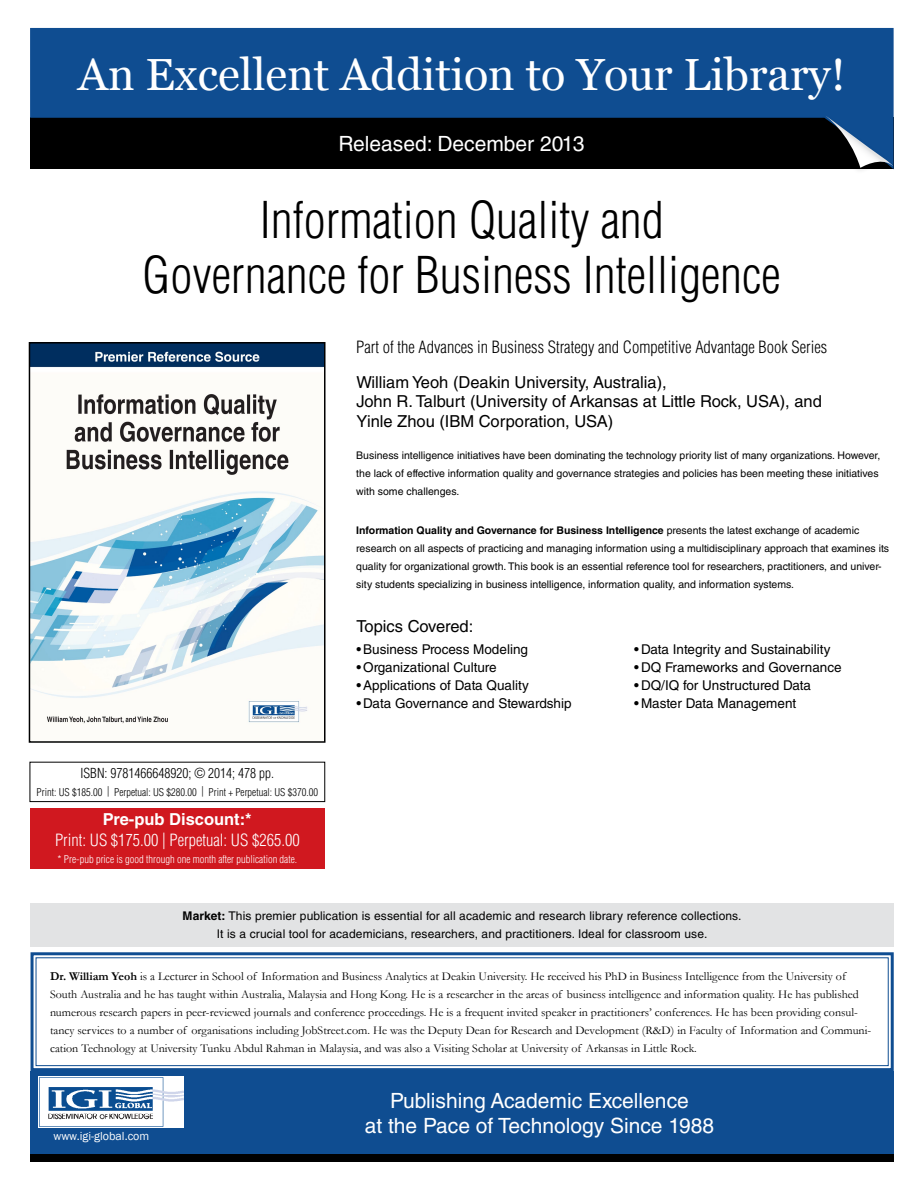
<style>
.page{position:relative;width:918px;height:1188px;background:#fff}
.page>*{position:absolute;margin:0;border:0;box-sizing:border-box;transform-origin:0 0}
.t1{font:300 condensed 49.5px/55.5px "Helvetica LT Std";color:#000;text-align:center}
.t2{font:45px "Vani";color:#fff}
.t3{font:21px/25.2px "Helvetica LT Std";color:#fff;text-align:center}
.t4{font:16.5px/19.8px "Helvetica LT Std";color:#000}
.t5{font:300 condensed 16.5px "Helvetica LT Std";color:#000}
.t6{font:300 condensed 16.5px "Helvetica LT Std";color:#fff}
.t7{font:700 16.5px "Helvetica LT Std";color:#fff}
.t8{font:13.5px "Helvetica LT Std";color:#000}
.t9{font:300 condensed 13.5px "Helvetica LT Std";color:#000}
.t10{font:12px/18px "Garamond";color:#000}
.t11{font:12px/18px "Helvetica LT Std";letter-spacing:.01em;color:#000;text-align:center}
.t12{font:12px "Franklin Gothic";color:#fff}
.t13{font:10.5px/18px "Helvetica LT Std";color:#000}
.t14{font:300 condensed 10.5px "Helvetica LT Std";color:#000}
.t15{font:300 condensed 10.5px "Helvetica LT Std";color:#fff}
.s1{font-weight:700}
</style>
<div class="page">
<svg style="left:30px;top:952px;width:864px;height:119px"></svg>
<div style="left:36px;top:957px;width:853px;height:109px;border:1px solid #0f4d91"></div>
<svg style="left:30px;top:28px;width:864px;height:141px;background:#09325f"></svg>
<div style="left:816px;top:111px;width:78px;height:63px;background:#000;opacity:.2"></div>
<svg style="left:824px;top:115px;width:69px;height:53px;background:#2f4d6d"></svg>
<div style="left:30px;top:762px;width:295px;height:40px;border:1px solid #000"></div>
<div style="left:30px;top:808px;width:295px;height:61px;background:#d0181f"></div>
<div style="left:30px;top:1071px;width:864px;height:83px;background:#0f4d91"></div>
<img style="left:39px;top:1076px;width:144px;height:51px">
<div style="left:30px;top:1154px;width:864px;height:8px;background:#000"></div>
<img style="left:32px;top:345px;width:291px;height:379px">
<div style="left:29px;top:342px;width:297px;height:401px;border:2px solid #000"></div>
<div style="left:30px;top:903px;width:863px;height:44px;background:#e2e3e4"></div>
<h2 class="t2" style="left:78px;top:48px;width:769px">An Excellent Addition to Your Library!</h2>
<h3 class="t3" style="left:339px;top:131px;width:247px">Released: December 2013</h3>
<h1 class="t1" style="left:143px;top:192px;width:639px">Information Quality and<br>Governance for Business Intelligence</h1>
<h3 class="t5" style="left:356px;top:337px;width:473px">Part of the Advances in Business Strategy and Competitive Advantage Book Series</h3>
<h3 class="t4" style="left:356px;top:372px;width:467px">William Yeoh (Deakin University, Australia),<br>John R. Talburt (University of Arkansas at Little Rock, USA), and<br>Yinle Zhou (IBM Corporation, USA)</h3>
<p class="t13" style="left:356px;top:446px;width:526px">Business intelligence initiatives have been dominating the technology priority list of many organizations. However, the lack of effective information quality and governance strategies and policies has been meeting these initiatives with some challenges.</p>
<p class="t13" style="left:356px;top:521px;width:534px"><span class="s1">Information Quality and Governance for Business Intelligence</span> presents the latest exchange of academic research on all aspects of practicing and managing information using a multidisciplinary approach that examines its quality for organizational growth. This book is an essential reference tool for researchers, practitioners, and univer&shy;sity students specializing in business intelligence, information quality, and information systems.</p>
<p class="t9" style="left:81px;top:764px;width:195px">ISBN: 9781466648920; © 2014; 478 pp.</p>
<p class="t14" style="left:37px;top:785px;width:283px">Print: US $185.00 | Perpetual: US $280.00 | Print + Perpetual: US $370.00</p>
<h3 class="t7" style="left:103px;top:810px;width:150px">Pre-pub Discount:*</h3>
<h3 class="t6" style="left:55px;top:830px;width:246px">Print: US $175.00 | Perpetual: US $265.00</h3>
<p class="t15" style="left:58px;top:853px;width:241px">* Pre-pub price is good through one month after publication date.</p>
<h3 class="t4" style="left:356px;top:616px;width:118px">Topics Covered:</h3>
<p class="t8" style="left:356px;top:642px;width:173px">•Business Process Modeling</p>
<p class="t8" style="left:356px;top:660px;width:142px">•Organizational Culture</p>
<p class="t8" style="left:356px;top:678px;width:174px">•Applications of Data Quality</p>
<p class="t8" style="left:356px;top:696px;width:217px">• Data Governance and Stewardship</p>
<p class="t8" style="left:634px;top:642px;width:198px">• Data Integrity and Sustainability</p>
<p class="t8" style="left:634px;top:660px;width:209px">• DQ Frameworks and Governance</p>
<p class="t8" style="left:634px;top:678px;width:178px">• DQ/IQ for Unstructured Data</p>
<p class="t8" style="left:634px;top:696px;width:164px">• Master Data Management</p>
<p class="t11" style="left:183px;top:907px;width:560px"><span class="s1">Market:</span> This premier publication is essential for all academic and research library reference collections.<br>It is a crucial tool for academicians, researchers, and practitioners. Ideal for classroom use.</p>
<p class="t10" style="left:50px;top:967px;width:823px"><span class="s1">Dr. William Yeoh</span> is a Lecturer in School of Information and Business Analytics at Deakin University. He received his PhD in Business Intelligence from the University of South Australia and he has taught within Australia, Malaysia and Hong Kong. He is a researcher in the areas of business intelligence and information quality. He has published numerous research papers in peer-reviewed journals and conference proceedings. He is a frequent invited speaker in practitioners’ conferences. He has been providing consul&shy;tancy services to a number of organisations including JobStreet.com. He was the Deputy Dean for Research and Development (R&amp;D) in Faculty of Information and Communi&shy;cation Technology at University Tunku Abdul Rahman in Malaysia, and was also a Visiting Scholar at University of Arkansas in Little Rock.</p>
<p class="t12" style="left:53px;top:1128px;width:97px">www.igi-global.com</p>
<h3 class="t3" style="left:365px;top:1088px;width:351px">Publishing Academic Excellence<br>at the Pace of Technology Since 1988</h3>
</div>
